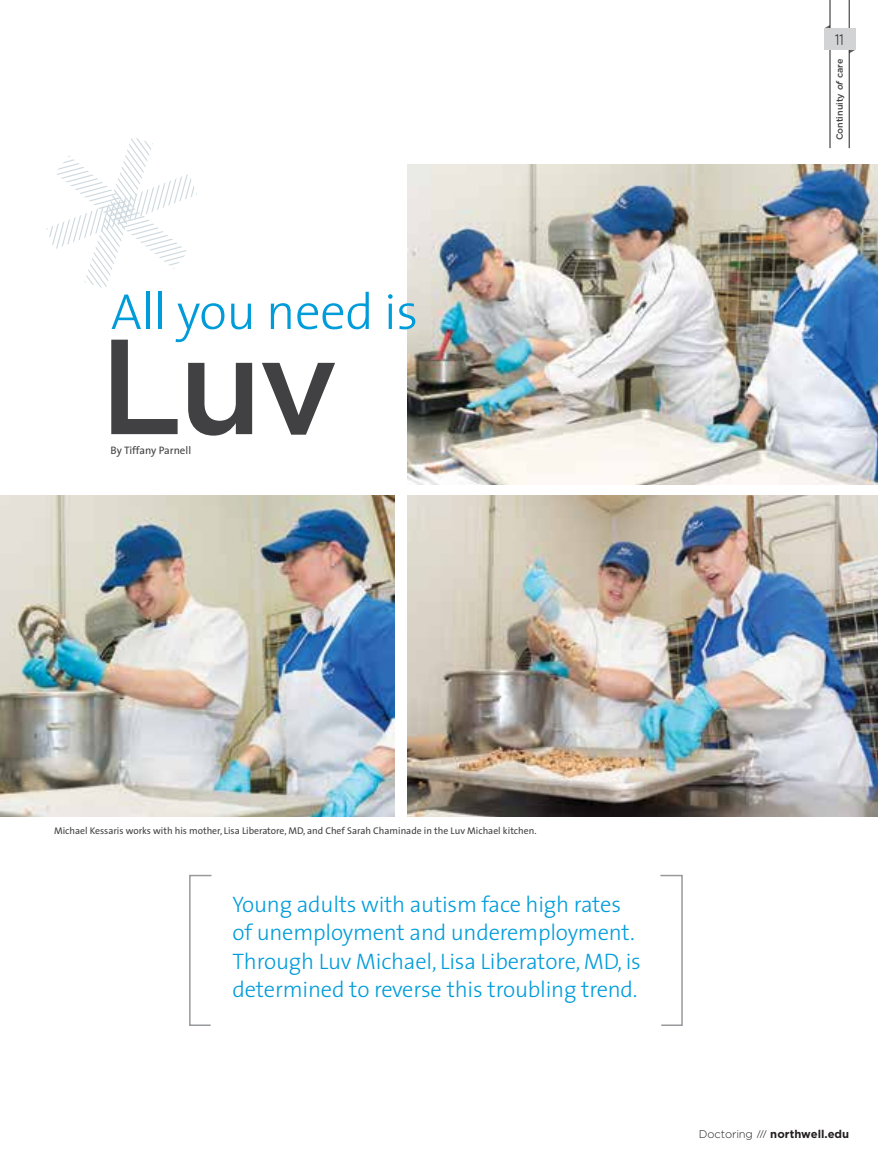
<style>
.page{position:relative;width:878px;height:1161px;background:#fff}
.page>*{position:absolute;margin:0;border:0;box-sizing:border-box;transform-origin:0 0}
.t1{font:500 135px "Gotham";color:#414042}
.t2{font:300 51px "The Sans";letter-spacing:-.01em;color:#009cda}
.t3{font:300 22.5px/28.5px "The Sans";letter-spacing:-.01em;color:#009cda}
.t4{font:15.3px "Quicksand";color:#231f20}
.t5{font:700 11.25px "Gotham";letter-spacing:.005em;color:#231f20}
.t6{font:10.8px "The Sans";color:#414042}
.t7{font:9.75px "The Sans";color:#414042}
.t8{font:500 9px "Gotham";color:#414042}
.s1{font-style:italic}
.s2{font-weight:300;font-size:11.1px}
.s3{font-family:"Quicksand";font-weight:400}
</style>
<div class="page">
<svg style="left:849px;top:50px;width:6px;height:3px"></svg>
<hr style="left:848px;top:0;width:1px;height:148px;background:#231f20">
<hr style="left:829px;top:0;width:1px;height:148px;background:#231f20">
<div style="left:824px;top:28px;width:31px;height:22px;background:#d1d3d4"></div>
<img style="left:407px;top:164px;width:471px;height:321px">
<img style="left:0;top:496px;width:394px;height:321px">
<img style="left:407px;top:496px;width:471px;height:321px">
<svg style="left:189px;top:874px;width:23px;height:152px"></svg>
<svg style="left:660px;top:874px;width:23px;height:152px"></svg>
<svg style="left:46px;top:138px;width:151px;height:150px"></svg>
<svg style="left:407px;top:316px;width:10px;height:13px"></svg>
<h2 class="t2" style="left:111px;top:270px;width:309px">All you need is</h2>
<h1 class="t1" style="left:99px;top:305px;width:241px">Luv</h1>
<p class="t6" style="left:111px;top:441px;width:82px">By Tiffany Parnell</p>
<p class="t4" style="left:834px;top:31px;width:11px">11</p>
<p class="t8" style="left:834px;top:140px;width:83px;rotate:-90deg">Continuity <span class="s1">of</span> care</p>
<p class="t7" style="left:54px;top:823px;width:484px">Michael Kessaris works with his mother, Lisa Liberatore, MD, and Chef Sarah Chaminade in the Luv Michael kitchen.</p>
<p class="t3" style="left:232px;top:889px;width:410px">Young adults with autism face high rates of unemployment and underemployment.<br>Through Luv Michael, Lisa Liberatore, MD, is determined to reverse this troubling trend.</p>
<p class="t5" style="left:699px;top:1127px;width:152px"><span class="s2">Doctoring</span> <span class="s3">///</span> northwell.edu</p>
</div>
